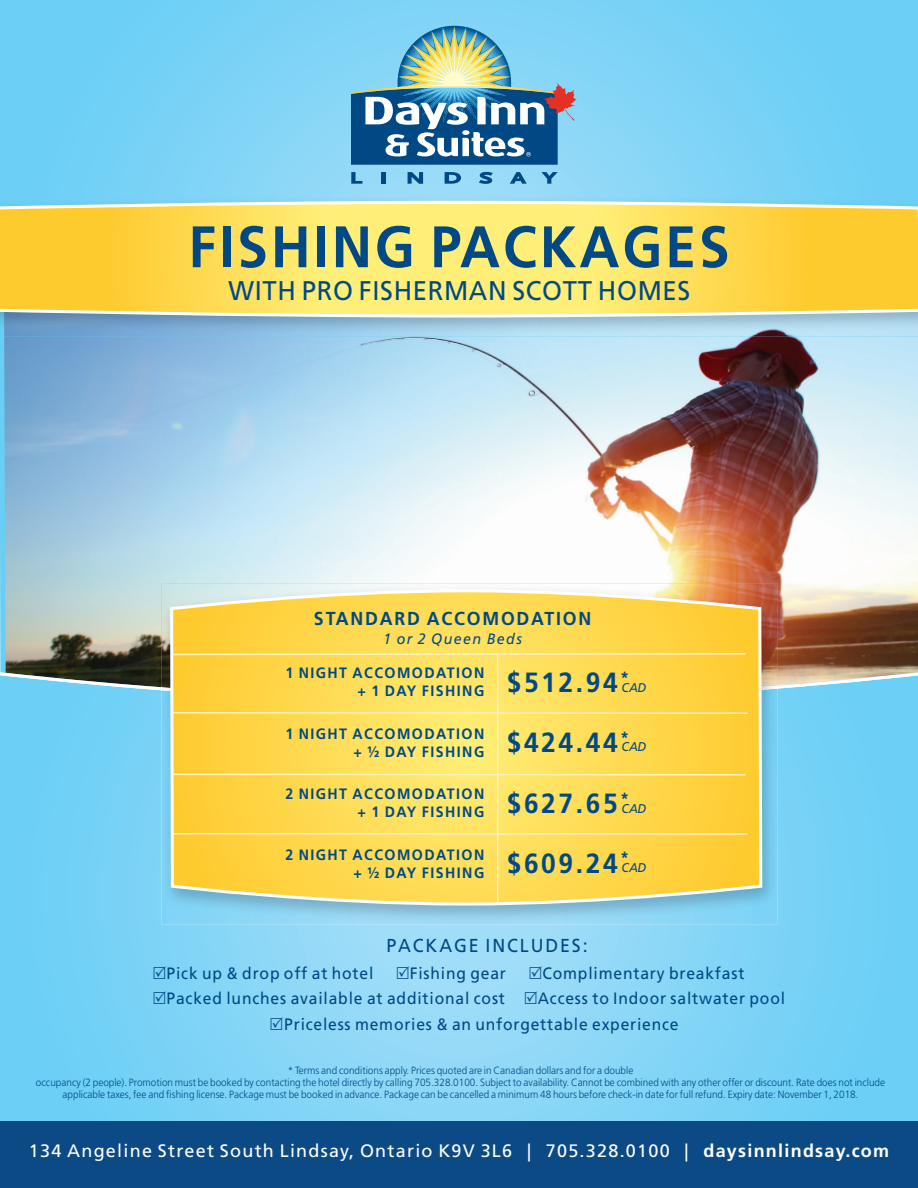
<style>
.page{position:relative;width:918px;height:1188px;background:#fff}
.page>*{position:absolute;margin:0;border:0;box-sizing:border-box;transform-origin:0 0}
.t1{font:700 58.5px "Frutiger";letter-spacing:.05em;color:#004985;scale:.95 1}
.t2{font:700 27.75px "Frutiger";letter-spacing:.1em;color:#004985;scale:.95 1}
.t3{font:27px "Frutiger";letter-spacing:.025em;color:#004985;scale:.95 1}
.t4{font:700 18.75px "Frutiger";letter-spacing:.1em;color:#004985;scale:.95 1}
.t5{font:18.75px "Frutiger";letter-spacing:.105em;color:#004985;scale:.95 1}
.t6{font:18px "Frutiger";letter-spacing:.07em;color:#fff}
.t7{font:16.5px/25.5px "Frutiger";letter-spacing:.055em;color:#004985;scale:.95 1}
.t8{font:700 15px/18px "Frutiger";letter-spacing:.1em;color:#004985;text-align:right;scale:.95 1}
.t9{font:italic 15px "Frutiger";letter-spacing:.1em;color:#004985;scale:.95 1}
.t10{font:italic 12.75px "Frutiger";color:#004985;scale:.95 1}
.t11{font:300 10.5px/12px "Frutiger";color:#004985;text-align:center;scale:.95 1}
.s1{font-weight:700}
</style>
<div class="page">
<svg style="left:0;top:855px;width:918px;height:267px;background:#71cff5"></svg>
<div style="left:0;top:1122px;width:918px;height:66px;background:#0c4a86"></div>
<img style="left:0;top:0;width:918px;height:855px">
<img style="left:161px;top:703px;width:617px;height:221px">
<img style="left:161px;top:584px;width:411px;height:102px">
<img style="left:572px;top:584px;width:206px;height:102px">
<img style="left:161px;top:686px;width:617px;height:17px">
<svg style="left:169px;top:588px;width:595px;height:534px;background:#ccd79a"></svg>
<svg style="left:171px;top:652px;width:576px;height:4px;background:#fee176"></svg>
<svg style="left:170px;top:773px;width:577px;height:3px;background:#fde688"></svg>
<hr style="left:171px;top:712px;width:577px;height:2px;background:#fef2bd">
<hr style="left:172px;top:833px;width:576px;height:2px;background:#fef2bd">
<hr style="left:497px;top:655px;width:1px;height:128px;background:#fef2bd">
<hr style="left:497px;top:776px;width:1px;height:128px;background:#fef2bd">
<svg style="left:154px;top:966px;width:12px;height:13px"></svg>
<svg style="left:397px;top:966px;width:12px;height:13px"></svg>
<svg style="left:530px;top:966px;width:12px;height:13px"></svg>
<svg style="left:154px;top:991px;width:12px;height:13px"></svg>
<svg style="left:525px;top:991px;width:12px;height:13px"></svg>
<svg style="left:271px;top:1017px;width:12px;height:13px"></svg>
<h1 class="t1" style="left:188px;top:213px;width:571px">FISHING PACKAGES</h1>
<h3 class="t3" style="left:228px;top:275px;width:488px">WITH PRO FISHERMAN SCOTT HOMES</h3>
<h3 class="t4" style="left:314px;top:607px;width:294px">STANDARD ACCOMODATION</h3>
<h3 class="t9" style="left:383px;top:630px;width:147px">1 or 2 Queen Beds</h3>
<h3 class="t8" style="left:285px;top:664px;width:211px">1 NIGHT ACCOMODATION + 1 DAY FISHING</h3>
<h2 class="t2" style="left:507px;top:666px;width:130px">$512.94<sup>*</sup></h2>
<p class="t10" style="left:621px;top:680px;width:28px">CAD</p>
<h3 class="t8" style="left:285px;top:725px;width:211px">1 NIGHT ACCOMODATION + ½ DAY FISHING</h3>
<h2 class="t2" style="left:507px;top:726px;width:130px">$424.44<sup>*</sup></h2>
<p class="t10" style="left:621px;top:739px;width:28px">CAD</p>
<h3 class="t8" style="left:285px;top:785px;width:211px">2 NIGHT ACCOMODATION + 1 DAY FISHING</h3>
<h2 class="t2" style="left:507px;top:787px;width:130px">$627.65<sup>*</sup></h2>
<p class="t10" style="left:621px;top:801px;width:28px">CAD</p>
<h3 class="t8" style="left:285px;top:846px;width:211px">2 NIGHT ACCOMODATION + ½ DAY FISHING</h3>
<h2 class="t2" style="left:507px;top:847px;width:130px">$609.24<sup>*</sup></h2>
<p class="t10" style="left:621px;top:860px;width:28px">CAD</p>
<h3 class="t5" style="left:386px;top:935px;width:213px">PACKAGE INCLUDES:</h3>
<h3 class="t7" style="left:167px;top:960px;width:219px">Pick up &amp; drop off at hotel</h3>
<h3 class="t7" style="left:410px;top:960px;width:103px">Fishing gear</h3>
<h3 class="t7" style="left:542px;top:960px;width:214px">Complimentary breakfast</h3>
<h3 class="t7" style="left:167px;top:986px;width:358px">Packed lunches available at additional cost</h3>
<h3 class="t7" style="left:284px;top:986px;width:529px;text-indent:253px">Access to Indoor saltwater pool<br>Priceless memories &amp; an unforgettable experience</h3>
<p class="t11" style="left:36px;top:1064px;width:895px">* Terms and conditions apply. Prices quoted are in Canadian dollars and for a double<br>occupancy (2 people). Promotion must be booked by contacting the hotel directly by calling 705.328.0100. Subject to availability. Cannot be combined with any other offer or discount. Rate does not include applicable taxes, fee and fishing license. Package must be booked in advance. Package can be cancelled a minimum 48 hours before check-in date for full refund. Expiry date: November 1, 2018.</p>
<h3 class="t6" style="left:29px;top:1140px;width:862px">134 Angeline Street South Lindsay, Ontario K9V 3L6 | 705.328.0100 | <span class="s1">daysinnlindsay.com</span></h3>
</div>
